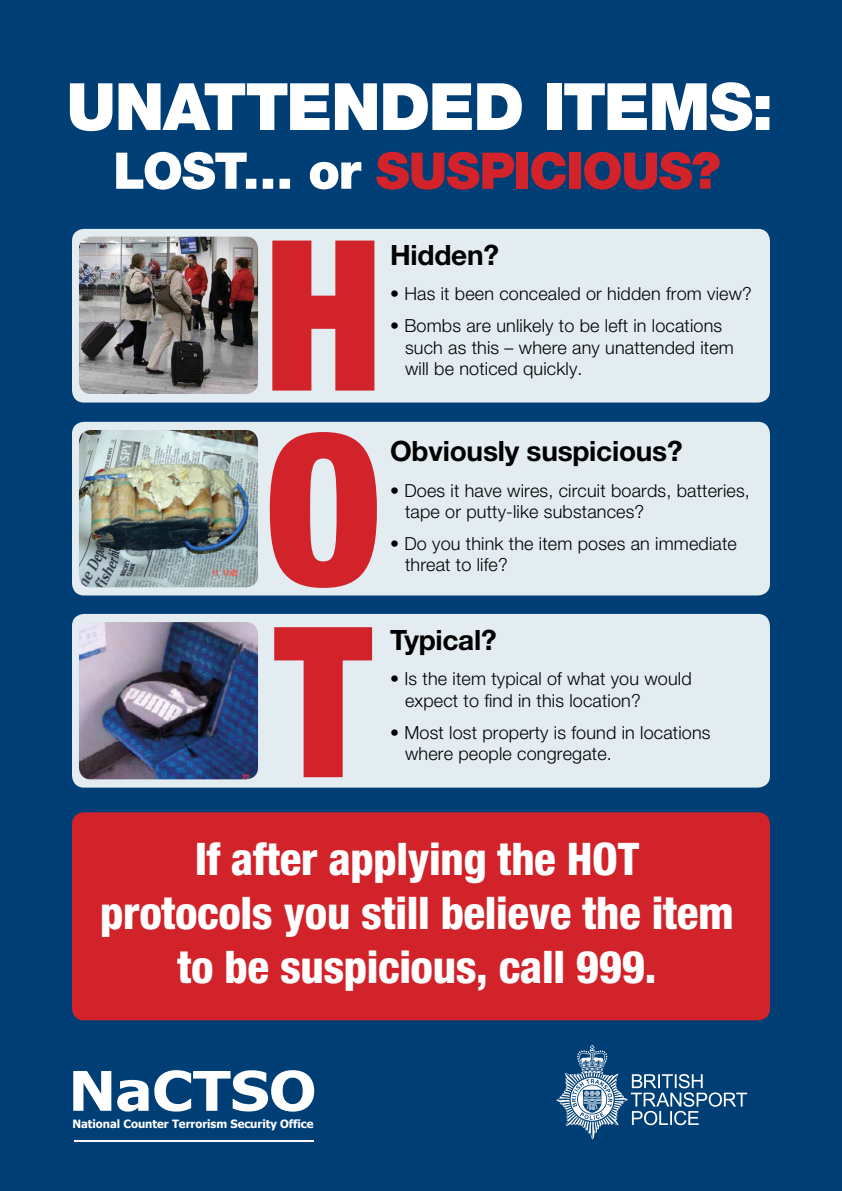
<style>
.page{position:relative;width:842px;height:1191px;background:#003f76}
.page>*{position:absolute;margin:0;border:0;box-sizing:border-box;transform-origin:0 0}
.t1{font:900 condensed 210px/192.2px "Helvetica Neue LT Std";color:#d2232a}
.t2{font:900 65.4px "Helvetica Neue LT Std";letter-spacing:-.02em;color:#fff}
.t3{font:700 54.8px "Tahoma";color:#fff;scale:1.12 1}
.t4{font:900 50.5px "Helvetica Neue LT Std";letter-spacing:-.025em;color:#d2232a}
.t5{font:800 condensed 45px/54px "Helvetica Neue LT Std";letter-spacing:-.01em;color:#fff;text-align:center}
.t6{font:700 28px "Helvetica Neue LT Std";letter-spacing:-.01em;color:#000}
.t7{font:300 18px/21.6px "Helvetica Neue LT Std";letter-spacing:.01em;color:#000}
.t8{font:700 11.4px "Tahoma";letter-spacing:-.005em;color:#fff}
.s1{color:#fff}
</style>
<div class="page">
<div style="left:72px;top:422px;width:698px;height:173px;background:#e2ecf1;border-radius:12px"></div>
<div style="left:72px;top:614px;width:698px;height:173px;background:#e2ecf1;border-radius:12px"></div>
<div style="left:72px;top:229px;width:698px;height:173px;background:#e2ecf1;border-radius:12px"></div>
<div style="left:72px;top:812px;width:698px;height:208px;background:#d2232a;border-radius:12px"></div>
<svg style="left:556px;top:1045px;width:191px;height:94px"></svg>
<img style="left:79px;top:237px;width:179px;height:157px">
<img style="left:79px;top:430px;width:179px;height:157px">
<img style="left:79px;top:622px;width:179px;height:157px">
<hr style="left:74px;top:1140px;width:240px;height:2px;background:#fff">
<h2 class="t2" style="left:66px;top:68px;width:709px">UNATTENDED ITEMS:</h2>
<h3 class="t4" style="left:113px;top:141px;width:609px"><span class="s1">LOST… or</span> SUSPICIOUS?</h3>
<h1 class="t1" style="left:263px;top:216px;width:122px">H</h1>
<h3 class="t6" style="left:390px;top:237px;width:110px">Hidden?</h3>
<p class="t7" style="left:390px;top:283px;width:363px">• Has it been concealed or hidden from view?</p>
<p class="t7" style="left:405px;top:314px;width:330px;text-indent:-15px">• Bombs are unlikely to be left in locations such as this – where any unattended item will be noticed quickly.</p>
<h1 class="t1" style="left:265px;top:411px;width:118px">O<br>T</h1>
<h3 class="t6" style="left:390px;top:433px;width:294px">Obviously suspicious?</h3>
<p class="t7" style="left:405px;top:479px;width:346px;text-indent:-15px">• Does it have wires, circuit boards, batteries, tape or putty-like substances?</p>
<p class="t7" style="left:405px;top:532px;width:333px;text-indent:-15px">• Do you think the item poses an immediate threat to life?</p>
<h3 class="t6" style="left:390px;top:622px;width:108px">Typical?</h3>
<p class="t7" style="left:405px;top:668px;width:288px;text-indent:-15px">• Is the item typical of what you would expect to find in this location?</p>
<p class="t7" style="left:405px;top:721px;width:307px;text-indent:-15px">• Most lost property is found in locations where people congregate.</p>
<h3 class="t5" style="left:100px;top:831px;width:635px">If after applying the HOT<br>protocols you still believe the item to be suspicious, call 999.</h3>
<h3 class="t3" style="left:69px;top:1056px;width:222px">NaCTSO</h3>
<p class="t8" style="left:72px;top:1117px;width:243px">National Counter Terrorism Security Office</p>
</div>
